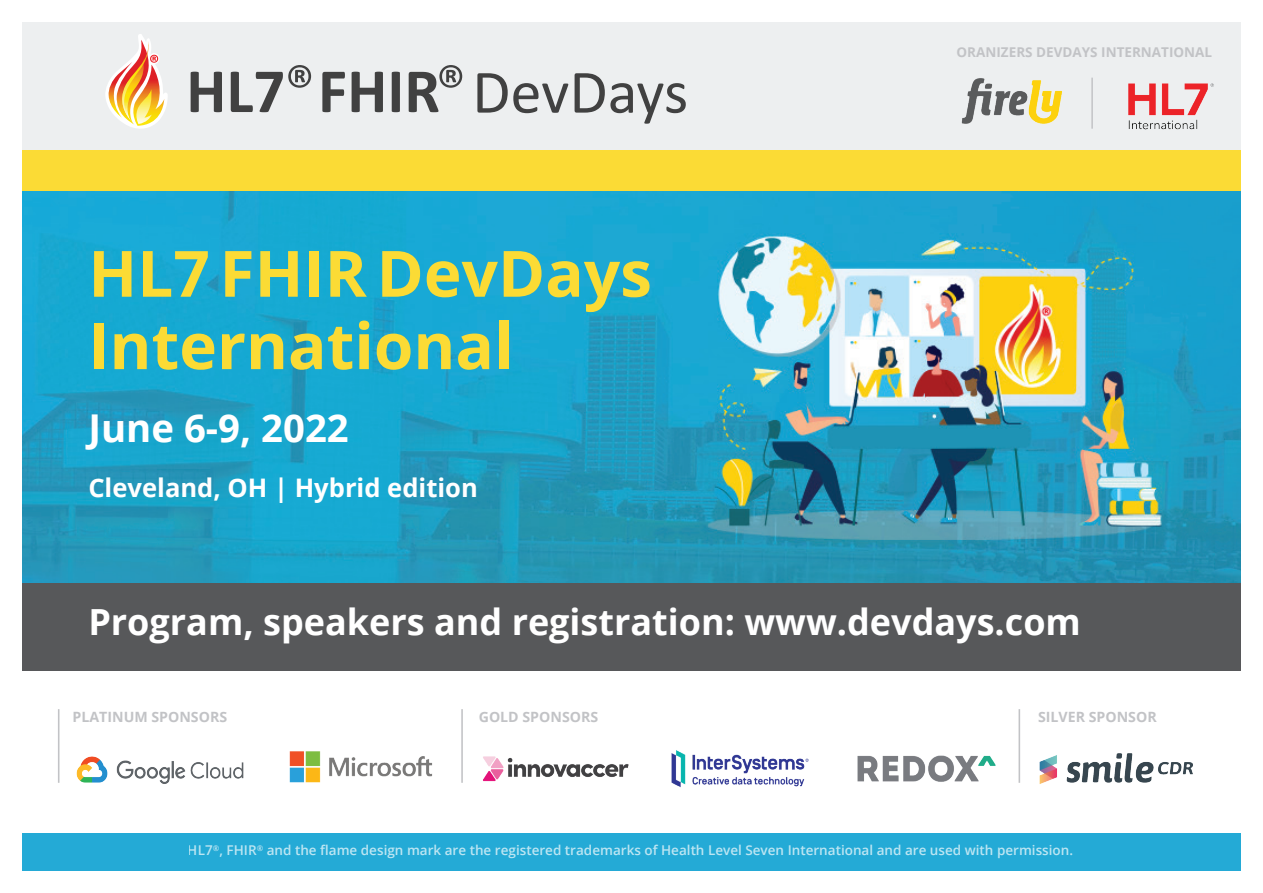
<style>
.page{position:relative;width:1263px;height:893px;background:#fff}
.page>*{position:absolute;margin:0;border:0;box-sizing:border-box;transform-origin:0 0}
.t1{font:700 63.9px/72.4px "Open Sans";color:#fbdb35}
.t2{font:62.25px "Calibri";letter-spacing:-.005em;color:#414141}
.t3{font:700 38.4px "Open Sans";color:#fff}
.t4{font:700 36px "Open Sans";color:#fff}
.t5{font:700 25.5px "Open Sans";color:#fff}
.t6{font:700 14.1px "Open Sans";color:#c2c3c6}
.t7{font:600 13.5px "Open Sans";color:#fff}
.t8{font:700 13.5px "Open Sans";color:#c2c3c6}
</style>
<div class="page">
<img style="left:22px;top:190px;width:1219px;height:393px">
<div style="left:0;top:583px;width:1263px;height:87px;background:#57585a"></div>
<div style="left:0;top:0;width:1263px;height:162px;background:#edeff0"></div>
<div style="left:0;top:833px;width:1263px;height:60px;background:#24aad6"></div>
<div style="left:0;top:150px;width:1263px;height:40px;background:#fbdb35"></div>
<svg style="left:191px;top:72px;width:31px;height:40px"></svg>
<svg style="left:231px;top:65px;width:80px;height:47px"></svg>
<svg style="left:322px;top:72px;width:23px;height:40px"></svg>
<svg style="left:352px;top:72px;width:31px;height:40px"></svg>
<svg style="left:392px;top:72px;width:8px;height:40px"></svg>
<svg style="left:409px;top:65px;width:53px;height:47px"></svg>
<svg style="left:105px;top:34px;width:63px;height:95px"></svg>
<img style="left:1128px;top:66px;width:114px;height:76px">
<img style="left:961px;top:77px;width:132px;height:47px">
<hr style="left:1091px;top:78px;width:2px;height:51px;background:#c2c3c6">
<img style="left:76px;top:756px;width:168px;height:28px">
<img style="left:289px;top:751px;width:144px;height:32px">
<img style="left:483px;top:756px;width:146px;height:26px">
<img style="left:671px;top:750px;width:138px;height:38px">
<img style="left:857px;top:755px;width:139px;height:27px">
<img style="left:1039px;top:753px;width:154px;height:31px">
<hr style="left:461px;top:709px;width:2px;height:74px;background:#c2c3c6">
<hr style="left:1018px;top:709px;width:2px;height:74px;background:#c2c3c6">
<hr style="left:58px;top:709px;width:1px;height:74px;background:#c2c3c6">
<div style="left:0;top:0;width:21px;height:893px;background:#fff"></div>
<div style="left:0;top:0;width:1263px;height:21px;background:#fff"></div>
<div style="left:0;top:872px;width:1263px;height:21px;background:#fff"></div>
<div style="left:1242px;top:0;width:21px;height:893px;background:#fff"></div>
<h2 class="t2" style="left:472px;top:53px;width:218px">DevDays</h2>
<h1 class="t1" style="left:88px;top:236px;width:565px">HL7 FHIR DevDays<br>International</h1>
<h3 class="t3" style="left:88px;top:400px;width:262px">June 6-9, 2022</h3>
<h3 class="t5" style="left:88px;top:470px;width:391px">Cleveland, OH | Hybrid edition</h3>
<p class="t8" style="left:956px;top:43px;width:257px">ORANIZERS DEVDAYS INTERNATIONAL</p>
<h3 class="t4" style="left:88px;top:597px;width:994px">Program, speakers and registration: www.devdays.com</h3>
<p class="t6" style="left:73px;top:707px;width:156px">PLATINUM SPONSORS</p>
<p class="t6" style="left:479px;top:707px;width:121px">GOLD SPONSORS</p>
<p class="t6" style="left:1038px;top:707px;width:120px">SILVER SPONSOR</p>
<p class="t7" style="left:188px;top:841px;width:887px">HL7<sup>®</sup>, FHIR<sup>®</sup> and the flame design mark are the registered trademarks of Health Level Seven International and are used with permission.</p>
</div>
